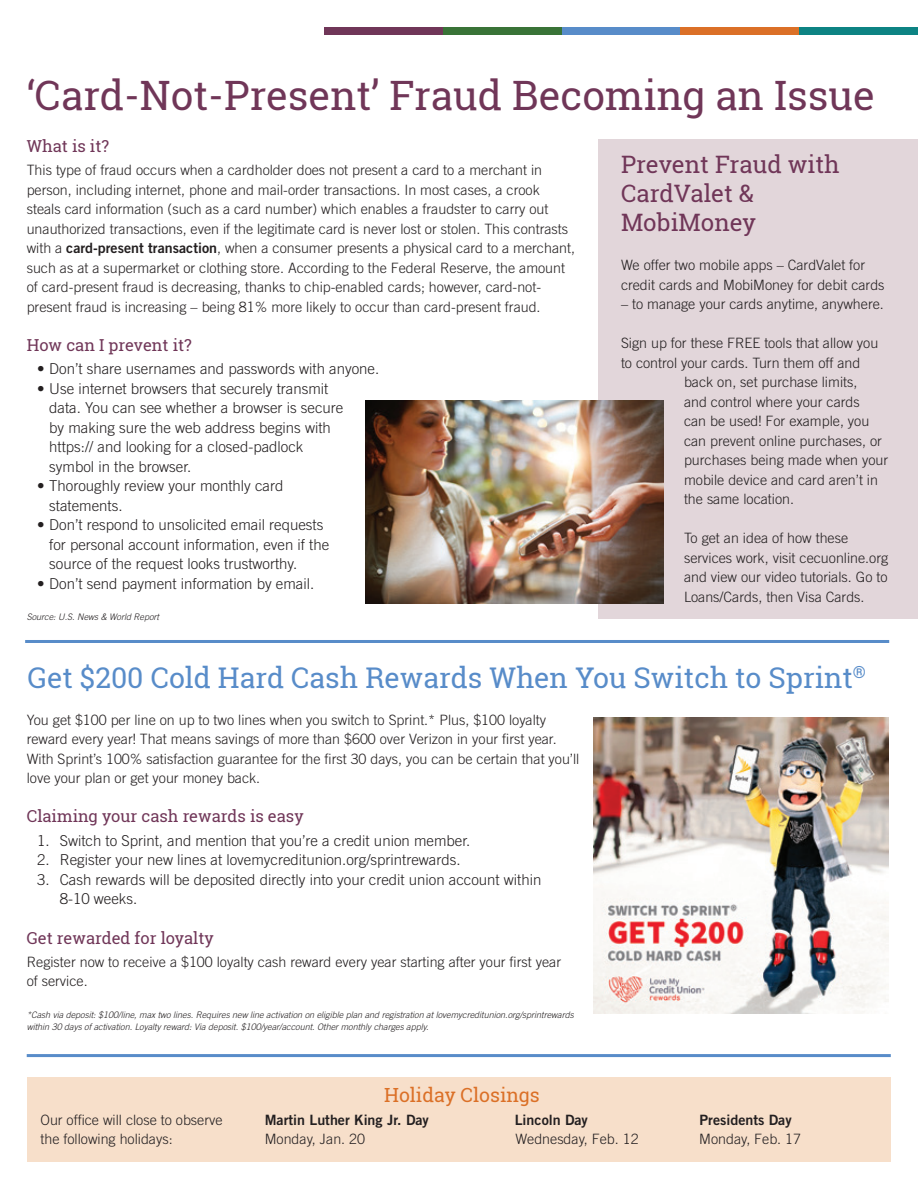
<style>
.page{position:relative;width:918px;height:1188px;background:#fff}
.page>*{position:absolute;margin:0;border:0;box-sizing:border-box;transform-origin:0 0}
.Headline_1{font:40.5px "Roboto Slab";color:#703658}
.Headline_1-2{font:28.5px "Roboto Slab";color:#588cc9}
.Headline_2{font:24px/28.8px "Roboto Slab";color:#703658}
.Headline_3{font:19.5px "Roboto Slab";color:#db7027}
.Headline_3-2{font:16.5px "Roboto Slab";color:#703658}
.bullet_paragraph{font:300 15px/19.5px "Trade Gothic";color:#231f20}
.t1{font:300 14.25px/19.5px "Trade Gothic";color:#231f20}
.t2{font:14.25px "Trade Gothic Bold Two";color:#231f20}
.footnote{font:italic 300 9px/12px "Trade Gothic";color:#231f20}
.s1{font-family:"Trade Gothic Bold Two";font-weight:400}
</style>
<div class="page">
<div style="left:598px;top:139px;width:320px;height:480px;background:#e2d6da"></div>
<div style="left:324px;top:27px;width:119px;height:8px;background:#703658"></div>
<div style="left:443px;top:27px;width:119px;height:8px;background:#397337"></div>
<div style="left:562px;top:27px;width:119px;height:8px;background:#588cc9"></div>
<div style="left:681px;top:27px;width:118px;height:8px;background:#db7027"></div>
<div style="left:799px;top:27px;width:119px;height:8px;background:#0d8383"></div>
<div style="left:27px;top:1077px;width:864px;height:84px;background:#f7dfca"></div>
<img style="left:593px;top:717px;width:296px;height:296px">
<img style="left:365px;top:400px;width:299px;height:204px">
<hr style="left:27px;top:1054px;width:864px;height:3px;background:#588cc9">
<hr style="left:25px;top:640px;width:864px;height:3px;background:#588cc9">
<p class="Headline_1" style="left:27px;top:67px;width:850px">‘Card-Not-Present’ Fraud Becoming an Issue</p>
<p class="Headline_2" style="left:621px;top:150px;width:220px">Prevent Fraud with<br>CardValet &amp;</p>
<p class="Headline_2" style="left:621px;top:208px;width:137px">MobiMoney</p>
<p class="t1" style="left:621px;top:255px;width:265px">We offer two mobile apps – CardValet for credit cards and MobiMoney for debit cards</p>
<p class="t1" style="left:621px;top:294px;width:264px">– to manage your cards anytime, anywhere.</p>
<p class="t1" style="left:621px;top:333px;width:259px">Sign up for these FREE tools that allow you</p>
<p class="t1" style="left:621px;top:353px;width:241px">to control your cards. Turn them off and</p>
<p class="t1" style="left:684px;top:372px;width:175px">back on, set purchase limits,</p>
<p class="t1" style="left:684px;top:392px;width:177px">and control where your cards</p>
<p class="t1" style="left:684px;top:411px;width:187px">can be used! For example, you</p>
<p class="t1" style="left:684px;top:431px;width:199px">can prevent online purchases, or</p>
<p class="t1" style="left:684px;top:450px;width:206px">purchases being made when your</p>
<p class="t1" style="left:684px;top:470px;width:195px">mobile device and card aren’t in</p>
<p class="t1" style="left:684px;top:489px;width:112px">the same location.</p>
<p class="t1" style="left:684px;top:528px;width:206px">To get an idea of how these services work, visit cecuonline.org and view our video tutorials. Go to<br>Loans/Cards, then Visa Cards.</p>
<p class="Headline_3-2" style="left:27px;top:135px;width:84px">What is it?</p>
<p class="t1" style="left:27px;top:160px;width:550px">This type of fraud occurs when a cardholder does not present a card to a merchant in person, including internet, phone and mail-order transactions. In most cases, a crook steals card information (such as a card number) which enables a fraudster to carry out unauthorized transactions, even if the legitimate card is never lost or stolen. This contrasts with a <span class="s1">card-present transaction</span>, when a consumer presents a physical card to a merchant, such as at a supermarket or clothing store. According to the Federal Reserve, the amount of card-present fraud is decreasing, thanks to chip-enabled cards; however, card-not&shy;present fraud is increasing – being 81% more likely to occur than card-present fraud.</p>
<p class="Headline_3-2" style="left:27px;top:334px;width:167px">How can I prevent it?</p>
<p class="bullet_paragraph" style="left:37px;top:359px;width:344px">• Don’t share usernames and passwords with anyone.</p>
<p class="bullet_paragraph" style="left:49px;top:379px;width:296px;text-indent:-12px">• Use internet browsers that securely transmit data. You can see whether a browser is secure by making sure the web address begins with https:// and looking for a closed-padlock symbol in the browser.</p>
<p class="bullet_paragraph" style="left:49px;top:476px;width:236px;text-indent:-12px">• Thoroughly review your monthly card statements.</p>
<p class="bullet_paragraph" style="left:49px;top:515px;width:282px;text-indent:-12px">• Don’t respond to unsolicited email requests for personal account information, even if the source of the request looks trustworthy.</p>
<p class="bullet_paragraph" style="left:37px;top:574px;width:279px">• Don’t send payment information by email.</p>
<p class="footnote" style="left:27px;top:611px;width:134px">Source: U.S. News &amp; World Report</p>
<p class="Headline_1-2" style="left:28px;top:658px;width:840px">Get $200 Cold Hard Cash Rewards When You Switch to Sprint<sup>®</sup></p>
<p class="t1" style="left:27px;top:710px;width:554px">You get $100 per line on up to two lines when you switch to Sprint.* Plus, $100 loyalty reward every year! That means savings of more than $600 over Verizon in your first year.<br>With Sprint’s 100% satisfaction guarantee for the first 30 days, you can be certain that you’ll love your plan or get your money back.</p>
<p class="Headline_3-2" style="left:27px;top:805px;width:278px">Claiming your cash rewards is easy</p>
<p class="bullet_paragraph" style="left:37px;top:830px;width:435px">1. Switch to Sprint, and mention that you’re a credit union member.</p>
<p class="bullet_paragraph" style="left:37px;top:850px;width:425px">2. Register your new lines at lovemycreditunion.org/sprintrewards.</p>
<p class="bullet_paragraph" style="left:60px;top:869px;width:483px;text-indent:-22px">3. Cash rewards will be deposited directly into your credit union account within<br>8-10 weeks.</p>
<p class="Headline_3-2" style="left:27px;top:926px;width:189px">Get rewarded for loyalty</p>
<p class="t1" style="left:27px;top:952px;width:536px">Register now to receive a $100 loyalty cash reward every year starting after your first year of service.</p>
<p class="footnote" style="left:27px;top:1008px;width:549px">*Cash via deposit: $100/line, max two lines. Requires new line activation on eligible plan and registration at lovemycreditunion.org/sprintrewards within 30 days of activation. Loyalty reward: Via deposit. $100/year/account. Other monthly charges apply.</p>
<p class="Headline_3" style="left:384px;top:1081px;width:157px">Holiday Closings</p>
<p class="t1" style="left:40px;top:1110px;width:184px">Our office will close to observe the following holidays:</p>
<p class="t2" style="left:265px;top:1111px;width:166px">Martin Luther King Jr. Day</p>
<p class="t1" style="left:265px;top:1129px;width:102px">Monday, Jan. 20</p>
<p class="t2" style="left:515px;top:1111px;width:75px">Lincoln Day</p>
<p class="t1" style="left:516px;top:1129px;width:125px">Wednesday, Feb. 12</p>
<p class="t2" style="left:700px;top:1111px;width:94px">Presidents Day</p>
<p class="t1" style="left:699px;top:1129px;width:103px">Monday, Feb. 17</p>
</div>
